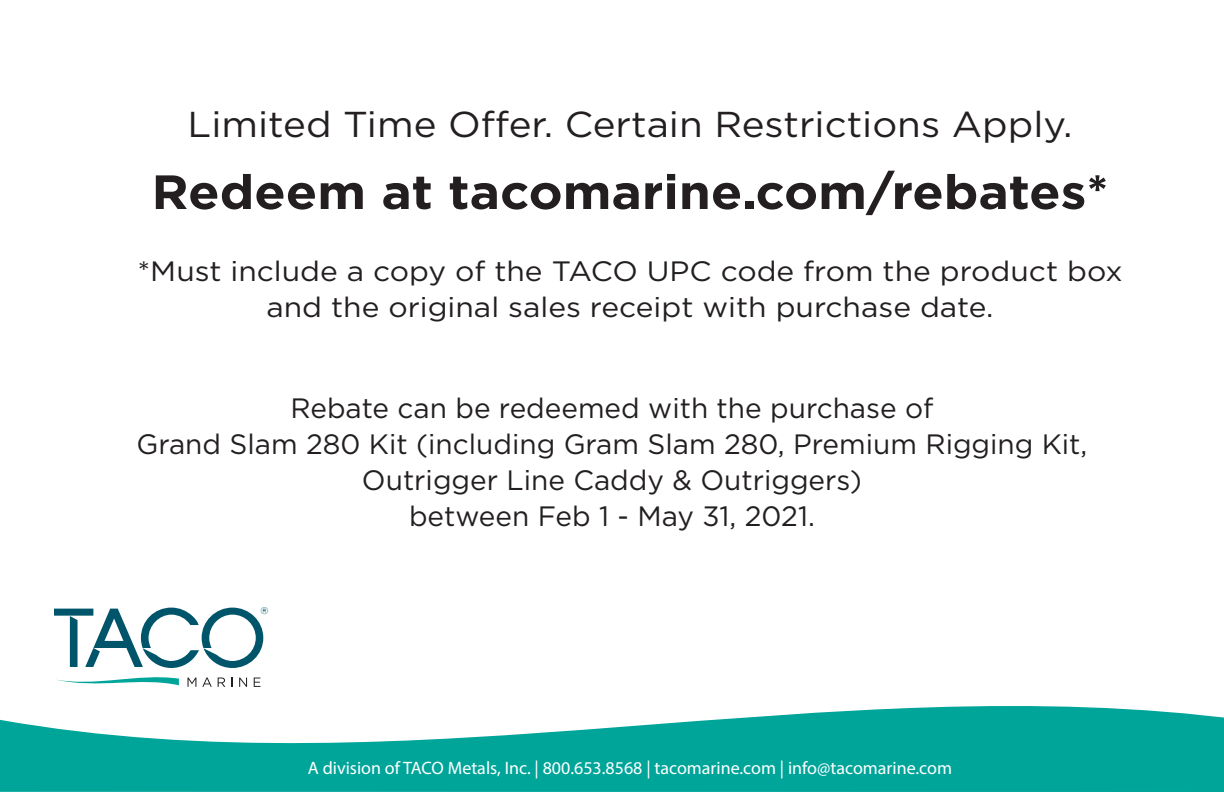
<style>
.page{position:relative;width:1224px;height:792px;background:#fff}
.page>*{position:absolute;margin:0;border:0;box-sizing:border-box;transform-origin:0 0}
.t1{font:700 48px "Gotham";color:#231f20;scale:1.07 1}
.t2{font:36px "Gotham";color:#231f20;scale:1.07 1}
.t3{font:28px/36px "Gotham";color:#231f20;text-align:center}
.t4{font:28px/36px "Gotham";color:#231f20;text-align:center;scale:1.07 1}
.t5{font:18px "Myriad Pro";color:#fff}
.t6{font:9.6px "Gotham";color:#00556a}
</style>
<div class="page">
<svg style="left:0;top:706px;width:1224px;height:86px;fill:#00a59a"></svg>
<svg style="left:54px;top:608px;width:209px;height:79px"></svg>
<p class="t2" style="left:188px;top:101px;width:828px">Limited Time Offer. Certain Restrictions Apply.</p>
<h1 class="t1" style="left:152px;top:160px;width:896px">Redeem at tacomarine.com/rebates*</h1>
<p class="t4" style="left:137px;top:252px;width:922px">*Must include a copy of the TACO UPC code from the product box and the original sales receipt with purchase date.</p>
<p class="t3" style="left:291px;top:389px;width:644px">Rebate can be redeemed with the purchase of</p>
<p class="t3" style="left:137px;top:425px;width:952px">Grand Slam 280 Kit (including Gram Slam 280, Premium Rigging Kit,<br>Outrigger Line Caddy &amp; Outriggers)</p>
<p class="t3" style="left:409px;top:497px;width:407px">between Feb 1 - May 31, 2021.</p>
<p class="t6" style="left:260px;top:605px;width:9px">®</p>
<p class="t5" style="left:308px;top:756px;width:646px">A division of TACO Metals, Inc. | 800.653.8568 | tacomarine.com | info@tacomarine.com</p>
</div>
